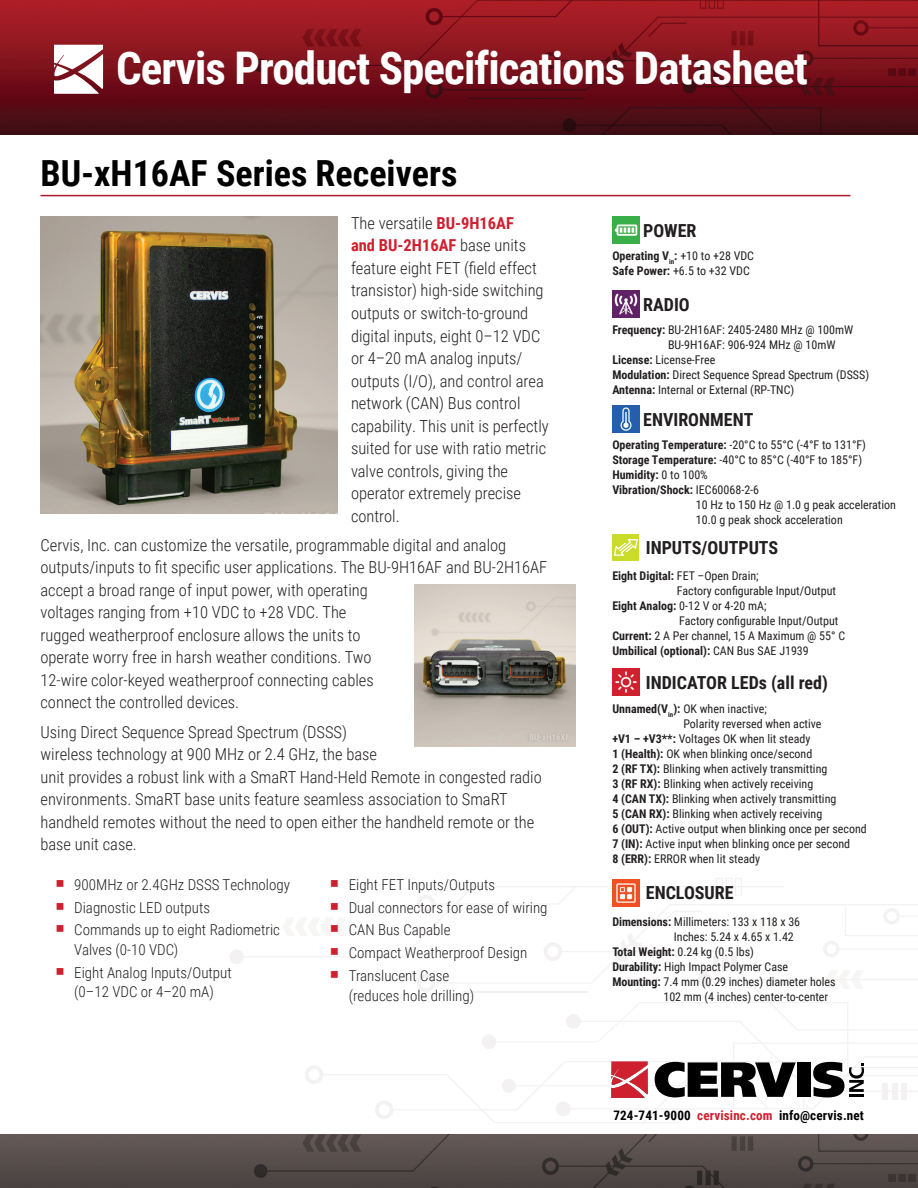
<style>
.page{position:relative;width:918px;height:1188px;background:#fff}
.page>*{position:absolute;margin:0;border:0;box-sizing:border-box;transform-origin:0 0}
.t1{font:700 45px "Roboto Condensed";letter-spacing:-.02em;color:#fff}
.t2{font:700 36px "Roboto Condensed";color:#000}
.t3{font:700 18px "Roboto Condensed";color:#231f20}
.t4{font:300 16.5px/22.5px "Roboto Condensed";color:#231f20}
.t5{font:300 15px/22.8px "Roboto Condensed";color:#231f20}
.t6{font:700 13.05px "Roboto Condensed";letter-spacing:.01em;color:#000}
.t7{font:12px/15px "Roboto Condensed";color:#231f20}
.t8{font:700 12px "Roboto Condensed";color:#231f20}
.s1{font-weight:700;color:#cf202f}
.s2{font-weight:700}
.s3{font-weight:400}
.s4{color:#cf202f}
</style>
<div class="page">
<svg style="left:305px;top:1066px;width:18px;height:18px"></svg>
<div style="left:229px;top:949px;width:15px;height:15px;background:#f3f1f1;border-radius:50%"></div>
<svg style="left:374px;top:878px;width:544px;height:245px"></svg>
<img style="left:611px;top:1062px;width:37px;height:36px">
<img style="left:0;top:0;width:918px;height:135px">
<hr style="left:40px;top:195px;width:810px;height:1px;background:#aa1d2d">
<img style="left:0;top:1134px;width:918px;height:54px">
<svg style="left:54px;top:45px;width:49px;height:49px"></svg>
<img style="left:612px;top:217px;width:27px;height:27px">
<img style="left:612px;top:291px;width:27px;height:27px">
<img style="left:612px;top:406px;width:27px;height:27px">
<div style="left:612px;top:534px;width:27px;height:27px;background:#cadb2a"></div>
<svg style="left:614px;top:539px;width:24px;height:17px"></svg>
<img style="left:612px;top:669px;width:27px;height:27px">
<img style="left:612px;top:879px;width:27px;height:27px">
<img style="left:40px;top:217px;width:298px;height:297px">
<img style="left:414px;top:585px;width:162px;height:161px">
<h1 class="t1" style="left:116px;top:36px;width:693px">Cervis Product Specifications Datasheet</h1>
<h2 class="t2" style="left:40px;top:148px;width:418px">BU-xH16AF Series Receivers</h2>
<p class="t4" style="left:351px;top:211px;width:199px">The versatile <span class="s1">BU-9H16AF<br>and BU-2H16AF</span> base units feature eight FET (field effect transistor) high-side switching outputs or switch-to-ground digital inputs, eight 0–12 VDC or 4–20 mA analog inputs/ outputs (I/O), and control area network (CAN) Bus control capability. This unit is perfectly suited for use with ratio metric valve controls, giving the operator extremely precise control.</p>
<p class="t4" style="left:41px;top:533px;width:508px">Cervis, Inc. can customize the versatile, programmable digital and analog outputs/inputs to fit specific user applications. The BU-9H16AF and BU-2H16AF accept a broad range of input power, with operating<br>voltages ranging from +10 VDC to +28 VDC. The<br>rugged weatherproof enclosure allows the units to<br>operate worry free in harsh weather conditions. Two<br>12-wire color-keyed weatherproof connecting cables<br>connect the controlled devices.</p>
<p class="t4" style="left:41px;top:720px;width:503px">Using Direct Sequence Spread Spectrum (DSSS)<br>wireless technology at 900 MHz or 2.4 GHz, the base<br>unit provides a robust link with a SmaRT Hand-Held Remote in congested radio environments. SmaRT base units feature seamless association to SmaRT handheld remotes without the need to open either the handheld remote or the base unit case.</p>
<p class="t5" style="left:74px;top:872px;width:217px">900MHz or 2.4GHz DSSS Technology<br>Diagnostic LED outputs<br>Commands up to eight Radiometric</p>
<p class="t5" style="left:74px;top:938px;width:159px">Valves (0-10 VDC)<br>Eight Analog Inputs/Output</p>
<p class="t5" style="left:74px;top:980px;width:141px">(0–12 VDC or 4–20 mA)</p>
<p class="t5" style="left:349px;top:872px;width:200px">Eight FET Inputs/Outputs<br>Dual connectors for ease of wiring<br>CAN Bus Capable<br>Compact Weatherproof Design<br>Translucent Case</p>
<p class="t5" style="left:349px;top:983px;width:127px">(reduces hole drilling)</p>
<h3 class="t3" style="left:643px;top:218px;width:55px">POWER</h3>
<p class="t7" style="left:612px;top:247px;width:143px"><span class="s2">Operating V</span><sub>in</sub><span class="s2">:</span> +10 to +28 VDC<br><span class="s2">Safe Power:</span> +6.5 to +32 VDC</p>
<h3 class="t3" style="left:643px;top:292px;width:48px">RADIO</h3>
<p class="t7" style="left:612px;top:322px;width:242px"><span class="s2">Frequency:</span> BU-2H16AF: 2405-2480 MHz @ 100mW</p>
<p class="t7" style="left:668px;top:337px;width:169px">BU-9H16AF: 906-924 MHz @ 10mW</p>
<p class="t7" style="left:612px;top:352px;width:105px"><span class="s2">License:</span> License-Free</p>
<p class="t7" style="left:612px;top:367px;width:258px"><span class="s2">Modulation:</span> Direct Sequence Spread Spectrum (DSSS)</p>
<p class="t7" style="left:612px;top:382px;width:183px"><span class="s2">Antenna:</span> Internal or External (RP-TNC)</p>
<h3 class="t3" style="left:643px;top:407px;width:112px">ENVIRONMENT</h3>
<p class="t7" style="left:612px;top:436px;width:255px"><span class="s2">Operating Temperature:</span> -20°C to 55°C (-4°F to 131°F)</p>
<p class="t7" style="left:612px;top:451px;width:251px"><span class="s2">Storage Temperature:</span> -40°C to 85°C (-40°F to 185°F)</p>
<p class="t8" style="left:612px;top:466px;width:97px">Humidity: <span class="s3">0 to 100%</span></p>
<p class="t8" style="left:612px;top:481px;width:148px">Vibration/Shock: <span class="s3">IEC60068-2-6</span></p>
<p class="t7" style="left:696px;top:496px;width:202px">10 Hz to 150 Hz @ 1.0 g peak acceleration</p>
<p class="t7" style="left:696px;top:511px;width:148px">10.0 g peak shock acceleration</p>
<h3 class="t3" style="left:646px;top:535px;width:134px">INPUTS/OUTPUTS</h3>
<p class="t7" style="left:612px;top:568px;width:148px"><span class="s2">Eight Digital:</span> FET –Open Drain;</p>
<p class="t7" style="left:677px;top:583px;width:161px">Factory configurable Input/Output</p>
<p class="t7" style="left:612px;top:598px;width:156px"><span class="s2">Eight Analog:</span> 0-12 V or 4-20 mA;</p>
<p class="t7" style="left:679px;top:613px;width:161px">Factory configurable Input/Output</p>
<p class="t7" style="left:612px;top:628px;width:234px"><span class="s2">Current:</span> 2 A Per channel, 15 A Maximum @ 55° C</p>
<p class="t8" style="left:612px;top:643px;width:198px">Umbilical (optional): <span class="s3">CAN Bus SAE J1939</span></p>
<h3 class="t3" style="left:646px;top:670px;width:184px">INDICATOR LEDs (all red)</h3>
<p class="t7" style="left:612px;top:701px;width:156px"><span class="s2">Unnamed(V</span><sub>in</sub><span class="s2">):</span> OK when inactive;</p>
<p class="t7" style="left:683px;top:716px;width:140px">Polarity reversed when active</p>
<p class="t7" style="left:612px;top:731px;width:200px"><span class="s2">+V1 – +V3**:</span> Voltages OK when lit steady</p>
<p class="t7" style="left:612px;top:746px;width:201px"><span class="s2">1 (Health):</span> OK when blinking once/second</p>
<p class="t7" style="left:612px;top:761px;width:217px"><span class="s2">2 (RF TX):</span> Blinking when actively transmitting</p>
<p class="t7" style="left:612px;top:776px;width:202px"><span class="s2">3 (RF RX):</span> Blinking when actively receiving</p>
<p class="t7" style="left:612px;top:791px;width:226px"><span class="s2">4 (CAN TX):</span> Blinking when actively transmitting</p>
<p class="t7" style="left:612px;top:806px;width:211px"><span class="s2">5 (CAN RX):</span> Blinking when actively receiving</p>
<p class="t7" style="left:612px;top:821px;width:256px"><span class="s2">6 (OUT):</span> Active output when blinking once per second</p>
<p class="t7" style="left:612px;top:836px;width:239px"><span class="s2">7 (IN):</span> Active input when blinking once per second</p>
<p class="t7" style="left:612px;top:851px;width:149px"><span class="s2">8 (ERR):</span> ERROR when lit steady</p>
<h3 class="t3" style="left:646px;top:880px;width:89px">ENCLOSURE</h3>
<p class="t7" style="left:612px;top:913px;width:189px"><span class="s2">Dimensions:</span> Millimeters: 133 x 118 x 36</p>
<p class="t7" style="left:674px;top:928px;width:121px">Inches: 5.24 x 4.65 x 1.42</p>
<p class="t7" style="left:612px;top:943px;width:143px"><span class="s2">Total Weight:</span> 0.24 kg (0.5 lbs)</p>
<p class="t7" style="left:612px;top:958px;width:177px"><span class="s2">Durability:</span> High Impact Polymer Case</p>
<p class="t7" style="left:612px;top:973px;width:225px"><span class="s2">Mounting:</span> 7.4 mm (0.29 inches) diameter holes</p>
<p class="t7" style="left:663px;top:988px;width:166px">102 mm (4 inches) center-to-center</p>
<p class="t6" style="left:613px;top:1107px;width:252px">724-741-9000 <span class="s4">cervisinc.com</span> info@cervis.net</p>
</div>
